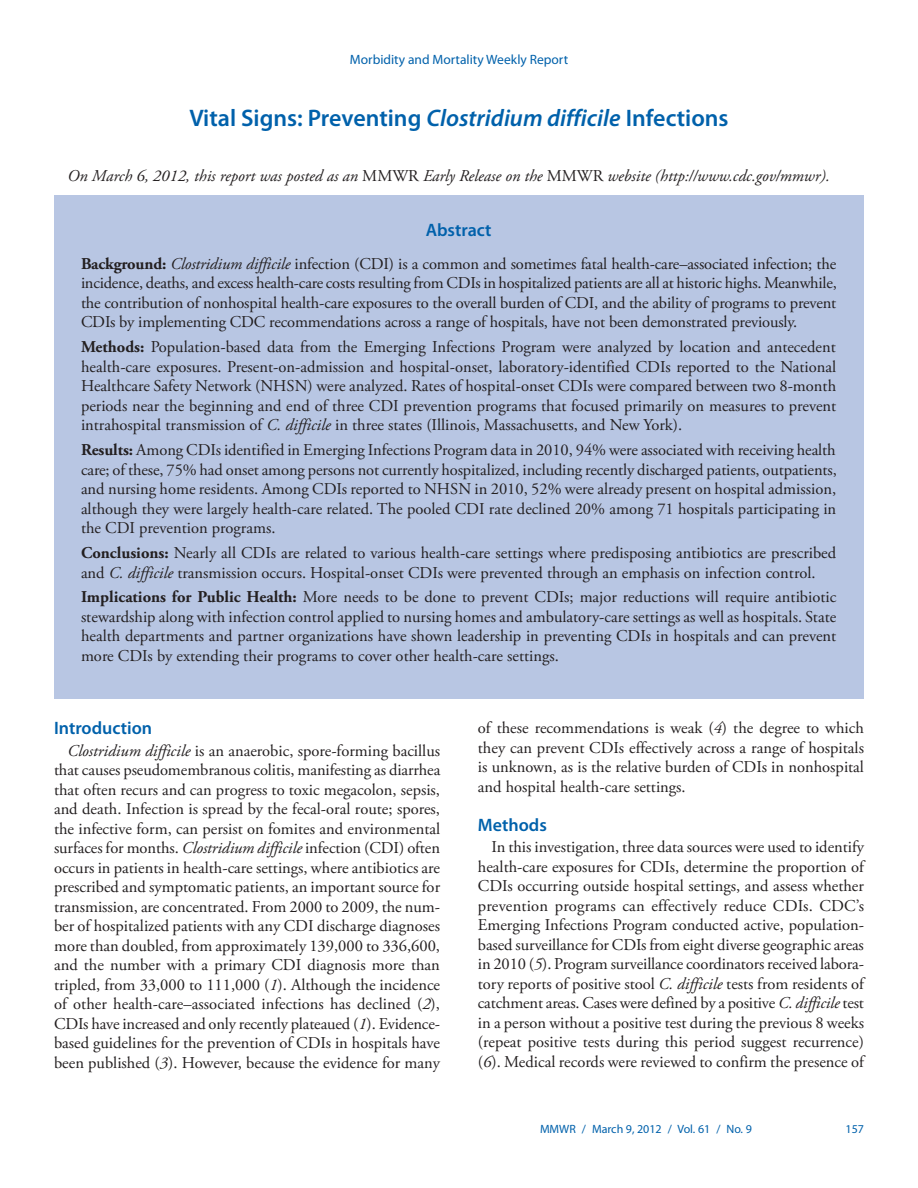
<style>
.page{position:relative;width:918px;height:1188px;background:#fff}
.page>*{position:absolute;margin:0;border:0;box-sizing:border-box;transform-origin:0 0}
.Headline{font:600 24px "Myriad Pro";color:#0161ab}
.Headline2{font:600 18px "Myriad Pro";color:#0161ab}
.Vital_signs_ABSTRACT{font:600 18px "Myriad Pro";color:#0161ab}
.Vital_signs_ABSTRACT-2{font:16.5px/19.5px "Adobe Garamond Pro";color:#231f20;text-align:justify}
.Body_Text{font:16.5px/19.5px "Adobe Garamond Pro";color:#231f20;text-align:justify}
.t1{font:italic 16.5px "Adobe Garamond Pro";color:#231f20}
.t2{font:13.5px "Myriad Pro";color:#0161ab}
.t3{font:12px "Myriad Pro";color:#0161ab}
.s1{font-style:italic}
.s2{font-style:normal}
.s3{font-weight:700}
</style>
<div class="page">
<div style="left:54px;top:195px;width:809px;height:504px;background:#b8c6e3"></div>
<p class="t2" style="left:350px;top:51px;width:220px">Morbidity and Mortality Weekly Report</p>
<p class="Headline" style="left:189px;top:103px;width:541px">Vital Signs: Preventing <span class="s1">Clostridium difficile</span> Infections</p>
<p class="t1" style="left:68px;top:166px;width:764px">On March 6, 2012, this report was posted as an <span class="s2">MMWR</span> Early Release on the <span class="s2">MMWR</span> website (http://www.cdc.gov/mmwr).</p>
<p class="Vital_signs_ABSTRACT" style="left:426px;top:218px;width:67px">Abstract</p>
<p class="Vital_signs_ABSTRACT-2" style="left:81px;top:254px;width:757px"><span class="s3">Background:</span> <span class="s1">Clostridium difficile</span> infection (CDI) is a common and sometimes fatal health-care–associated infection; the incidence, deaths, and excess health-care costs resulting from CDIs in hospitalized patients are all at historic highs. Meanwhile, the contribution of nonhospital health-care exposures to the overall burden of CDI, and the ability of programs to prevent CDIs by implementing CDC recommendations across a range of hospitals, have not been demonstrated previously.</p>
<p class="Vital_signs_ABSTRACT-2" style="left:81px;top:338px;width:757px"><span class="s3">Methods:</span> Population-based data from the Emerging Infections Program were analyzed by location and antecedent health-care exposures. Present-on-admission and hospital-onset, laboratory-identified CDIs reported to the National Healthcare Safety Network (NHSN) were analyzed. Rates of hospital-onset CDIs were compared between two 8-month periods near the beginning and end of three CDI prevention programs that focused primarily on measures to prevent intrahospital transmission of <span class="s1">C. difficile</span> in three states (Illinois, Massachusetts, and New York).</p>
<p class="Vital_signs_ABSTRACT-2" style="left:81px;top:441px;width:757px"><span class="s3">Results:</span> Among CDIs identified in Emerging Infections Program data in 2010, 94% were associated with receiving health care; of these, 75% had onset among persons not currently hospitalized, including recently discharged patients, outpatients, and nursing home residents. Among CDIs reported to NHSN in 2010, 52% were already present on hospital admission, although they were largely health-care related. The pooled CDI rate declined 20% among 71 hospitals participating in the CDI prevention programs.</p>
<p class="Vital_signs_ABSTRACT-2" style="left:81px;top:544px;width:757px"><span class="s3">Conclusions:</span> Nearly all CDIs are related to various health-care settings where predisposing antibiotics are prescribed and <span class="s1">C. difficile</span> transmission occurs. Hospital-onset CDIs were prevented through an emphasis on infection control.</p>
<p class="Vital_signs_ABSTRACT-2" style="left:81px;top:588px;width:757px"><span class="s3">Implications for Public Health:</span> More needs to be done to prevent CDIs; major reductions will require antibiotic stewardship along with infection control applied to nursing homes and ambulatory-care settings as well as hospitals. State health departments and partner organizations have shown leadership in preventing CDIs in hospitals and can prevent more CDIs by extending their programs to cover other health-care settings.</p>
<p class="Headline2" style="left:54px;top:716px;width:100px">Introduction</p>
<p class="Body_Text" style="left:54px;top:741px;width:388px;text-indent:13px"><span class="s1">Clostridium difficile</span> is an anaerobic, spore-forming bacillus that causes pseudomembranous colitis, manifesting as diarrhea that often recurs and can progress to toxic megacolon, sepsis, and death. Infection is spread by the fecal-oral route; spores, the infective form, can persist on fomites and environmental surfaces for months. <span class="s1">Clostridium difficile</span> infection (CDI) often occurs in patients in health-care settings, where antibiotics are prescribed and symptomatic patients, an important source for transmission, are concentrated. From 2000 to 2009, the num&shy;ber of hospitalized patients with any CDI discharge diagnoses more than doubled, from approximately 139,000 to 336,600, and the number with a primary CDI diagnosis more than tripled, from 33,000 to 111,000 (<span class="s1">1</span>). Although the incidence of other health-care–associated infections has declined (<span class="s1">2</span>), CDIs have increased and only recently plateaued (<span class="s1">1</span>). Evidence&shy;based guidelines for the prevention of CDIs in hospitals have been published (<span class="s1">3</span>). However, because the evidence for many</p>
<p class="Body_Text" style="left:478px;top:719px;width:388px">of these recommendations is weak (<span class="s1">4</span>) the degree to which they can prevent CDIs effectively across a range of hospitals is unknown, as is the relative burden of CDIs in nonhospital and hospital health-care settings.</p>
<p class="Headline2" style="left:478px;top:813px;width:70px">Methods</p>
<p class="Body_Text" style="left:478px;top:838px;width:388px;text-indent:13px">In this investigation, three data sources were used to identify health-care exposures for CDIs, determine the proportion of CDIs occurring outside hospital settings, and assess whether prevention programs can effectively reduce CDIs. CDC’s Emerging Infections Program conducted active, population&shy;based surveillance for CDIs from eight diverse geographic areas in 2010 (<span class="s1">5</span>). Program surveillance coordinators received labora&shy;tory reports of positive stool <span class="s1">C. difficile</span> tests from residents of catchment areas. Cases were defined by a positive <span class="s1">C. difficile</span> test in a person without a positive test during the previous 8 weeks (repeat positive tests during this period suggest recurrence) (<span class="s1">6</span>). Medical records were reviewed to confirm the presence of</p>
<p class="t3" style="left:540px;top:1121px;width:213px">MMWR / March 9, 2012 / Vol. 61 / No. 9</p>
<p class="t3" style="left:846px;top:1121px;width:20px">157</p>
</div>
